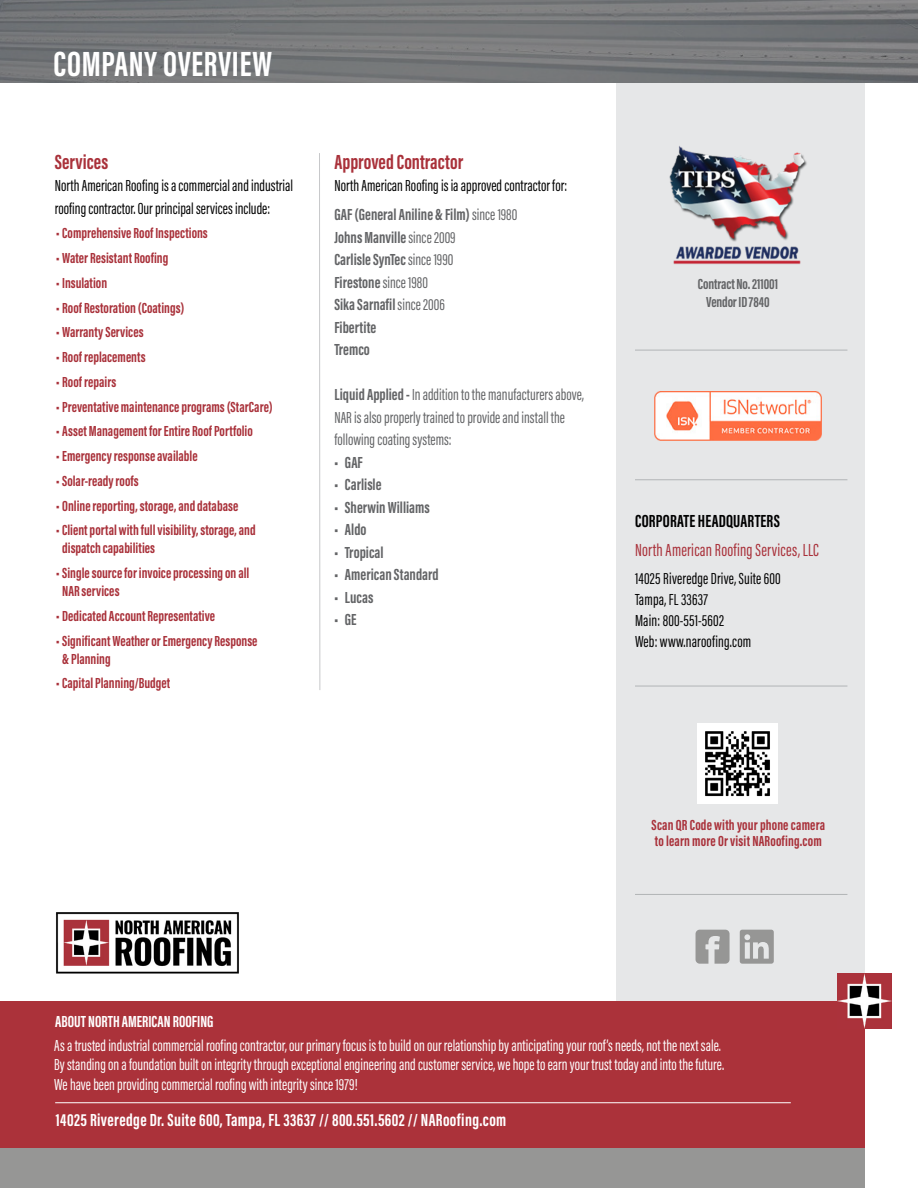
<style>
.page{position:relative;width:918px;height:1188px;background:#fff}
.page>*{position:absolute;margin:0;border:0;box-sizing:border-box;transform-origin:0 0}
.t1{font:700 36px "Acumin Pro Extra Cond";letter-spacing:.02em;color:#fff}
.t2{font:700 21px "Acumin Pro Extra Cond";color:#a9313a}
.t3{font:700 18px "Acumin Pro Extra Cond";letter-spacing:.02em;color:#fff}
.t4{font:18px "Acumin Pro Extra Cond";letter-spacing:.01em;color:#a9313a}
.t5{font:700 18px "Acumin Pro Extra Cond";letter-spacing:.01em;color:#000}
.t6{font:16.5px/19.8px "Acumin Pro Extra Cond";color:#fff}
.t7{font:16.5px/21px "Acumin Pro Extra Cond";letter-spacing:.005em;color:#000}
.t8{font:700 16.5px/22.5px "Acumin Pro Extra Cond";color:#636466}
.t9{font:16.5px/22.5px "Acumin Pro Extra Cond";color:#636466}
.t10{font:700 16.5px "Acumin Pro Extra Cond";color:#fff}
.t11{font:700 15px/18px "Acumin Pro Extra Cond";color:#a9313a}
.t12{font:700 15px/18px "Acumin Pro Extra Cond";letter-spacing:-.01em;color:#636466;text-align:center}
.s1{font-weight:700;color:#636466}
.s2{color:#636466}
.s3{font-weight:400}
.s4{font-weight:700}
</style>
<div class="page">
<div style="left:616px;top:0;width:248px;height:1188px;background:#e6e7e8"></div>
<img style="left:669px;top:146px;width:138px;height:118px">
<img style="left:654px;top:391px;width:168px;height:49px">
<svg style="left:696px;top:930px;width:34px;height:34px"></svg>
<svg style="left:740px;top:930px;width:34px;height:34px"></svg>
<hr style="left:635px;top:479px;width:212px;height:1px;background:#b1b4b6">
<hr style="left:635px;top:686px;width:212px;height:1px;background:#b1b4b6">
<hr style="left:635px;top:350px;width:212px;height:1px;background:#b1b4b6">
<hr style="left:635px;top:894px;width:212px;height:1px;background:#b1b4b6">
<img style="left:0;top:0;width:918px;height:82px">
<img style="left:56px;top:912px;width:183px;height:62px">
<hr style="left:319px;top:153px;width:1px;height:537px;background:#c7c8ca">
<img style="left:697px;top:724px;width:80px;height:79px">
<div style="left:0;top:1148px;width:864px;height:40px;background:#969695"></div>
<div style="left:0;top:1001px;width:864px;height:147px;background:#ab323a"></div>
<hr style="left:55px;top:1102px;width:736px;height:1px;background:#fff">
<img style="left:837px;top:974px;width:54px;height:54px">
<h1 class="t1" style="left:53px;top:42px;width:220px">COMPANY OVERVIEW</h1>
<h2 class="t2" style="left:55px;top:149px;width:55px">Services</h2>
<p class="t7" style="left:55px;top:174px;width:240px;line-height:22.5px">North American Roofing is a commercial and industrial roofing contractor. Our principal services include:</p>
<p class="t11" style="left:56px;top:224px;width:153px">• Comprehensive Roof Inspections</p>
<p class="t11" style="left:56px;top:249px;width:114px">• Water Resistant Roofing</p>
<p class="t11" style="left:56px;top:274px;width:52px">• Insulation</p>
<p class="t11" style="left:56px;top:298px;width:130px">• Roof Restoration (Coatings)</p>
<p class="t11" style="left:56px;top:323px;width:89px">• Warranty Services</p>
<p class="t11" style="left:56px;top:348px;width:91px">• Roof replacements</p>
<p class="t11" style="left:56px;top:373px;width:62px">• Roof repairs</p>
<p class="t11" style="left:56px;top:397px;width:218px">• Preventative maintenance programs (StarCare)</p>
<p class="t11" style="left:56px;top:422px;width:198px">• Asset Management for Entire Roof Portfolio</p>
<p class="t11" style="left:56px;top:447px;width:143px">• Emergency response available</p>
<p class="t11" style="left:56px;top:472px;width:84px">• Solar-ready roofs</p>
<p class="t11" style="left:56px;top:496px;width:184px">• Online reporting, storage, and database</p>
<p class="t11" style="left:62px;top:521px;width:195px;text-indent:-6px">• Client portal with full visibility, storage, and dispatch capabilities</p>
<p class="t11" style="left:62px;top:564px;width:189px;text-indent:-6px">• Single source for invoice processing on all<br>NAR services</p>
<p class="t11" style="left:56px;top:607px;width:160px">• Dedicated Account Representative</p>
<p class="t11" style="left:62px;top:631px;width:197px;text-indent:-6px">• Significant Weather or Emergency Response &amp; Planning</p>
<p class="t11" style="left:56px;top:674px;width:116px">• Capital Planning/Budget</p>
<h2 class="t2" style="left:334px;top:149px;width:130px">Approved Contractor</h2>
<p class="t7" style="left:334px;top:171px;width:234px;line-height:29.2px">North American Roofing is ia approved contractor for:<br><span class="s1">GAF (General Aniline &amp; Film)</span> <span class="s2">since 1980</span></p>
<p class="t8" style="left:334px;top:226px;width:123px">Johns Manville <span class="s3">since 2009<br></span>Carlisle SynTec <span class="s3">since 1990<br></span>Firestone <span class="s3">since 1980<br></span>Sika Sarnafil <span class="s3">since 2006<br></span>Fibertite<br>Tremco</p>
<p class="t9" style="left:334px;top:383px;width:251px"><span class="s4">Liquid Applied -</span> In addition to the manufacturers above,<br>NAR is also properly trained to provide and install the following coating systems:</p>
<p class="t8" style="left:334px;top:451px;width:30px">• GAF</p>
<p class="t8" style="left:334px;top:473px;width:49px">• Carlisle</p>
<p class="t8" style="left:334px;top:496px;width:97px">• Sherwin Williams</p>
<p class="t8" style="left:334px;top:518px;width:34px">• Aldo</p>
<p class="t8" style="left:334px;top:541px;width:51px">• Tropical</p>
<p class="t8" style="left:334px;top:563px;width:106px">• American Standard</p>
<p class="t8" style="left:334px;top:586px;width:41px">• Lucas</p>
<p class="t8" style="left:334px;top:608px;width:24px">• GE</p>
<p class="t12" style="left:698px;top:275px;width:82px">Contract No. 211001<br>Vendor ID 7840</p>
<p class="t5" style="left:635px;top:510px;width:146px">CORPORATE HEADQUARTERS</p>
<p class="t4" style="left:635px;top:539px;width:185px">North American Roofing Services, LLC</p>
<p class="t7" style="left:635px;top:568px;width:147px">14025 Riveredge Drive, Suite 600<br>Tampa, FL 33637<br>Main: 800-551-5602<br>Web: www.naroofing.com</p>
<p class="t11" style="left:652px;top:816px;width:175px;line-height:16.5px">Scan QR Code with your phone camera to learn more Or visit NARoofing.com</p>
<p class="t10" style="left:55px;top:1011px;width:160px">ABOUT NORTH AMERICAN ROOFING</p>
<p class="t6" style="left:54px;top:1035px;width:671px">As a trusted industrial commercial roofing contractor, our primary focus is to build on our relationship by anticipating your roof’s needs, not the next sale.<br>By standing on a foundation built on integrity through exceptional engineering and customer service, we hope to earn your trust today and into the future.<br>We have been providing commercial roofing with integrity since 1979!</p>
<p class="t3" style="left:56px;top:1108px;width:452px">14025 Riveredge Dr. Suite 600, Tampa, FL 33637 // 800.551.5602 // NARoofing.com</p>
</div>
